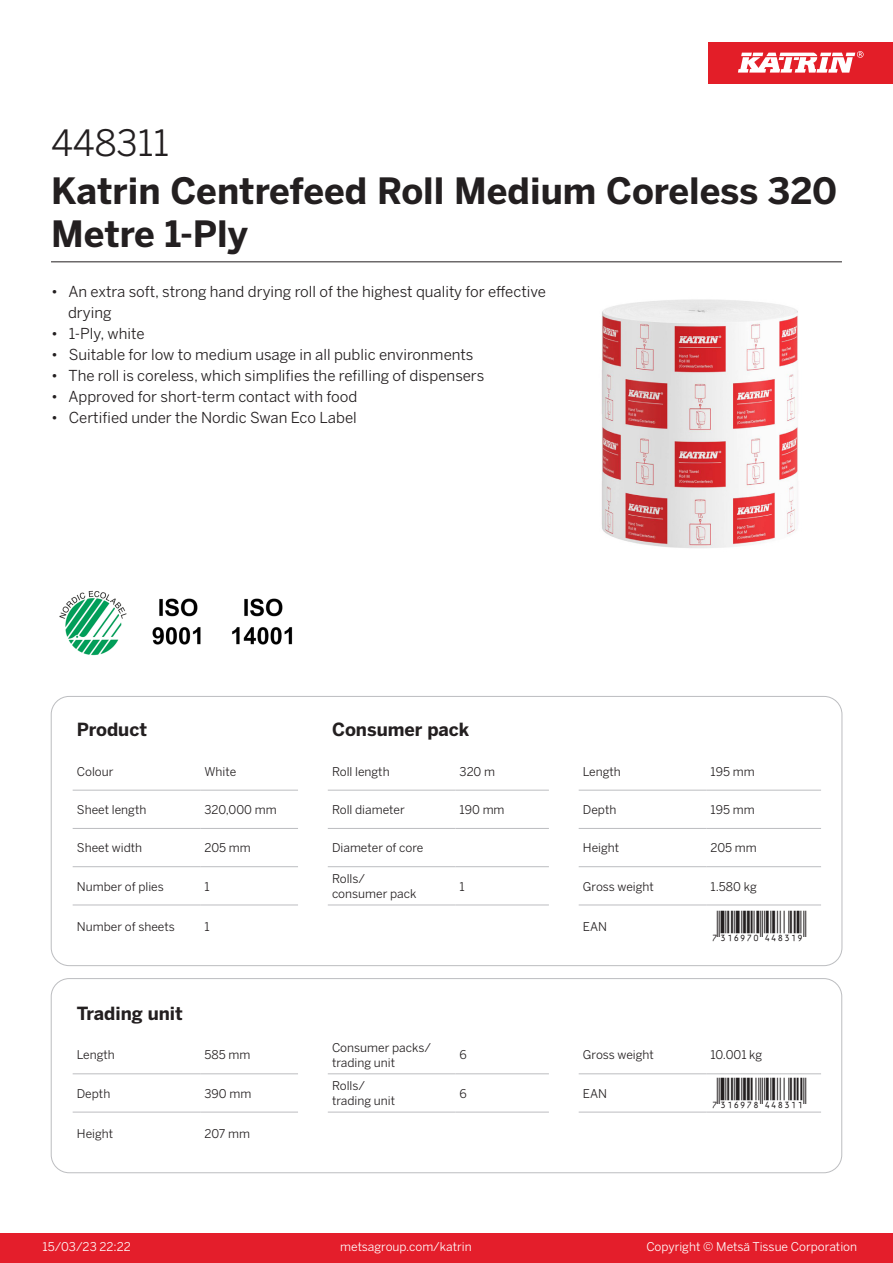
<style>
.page{position:relative;width:893px;height:1263px;background:#fff}
.page>*{position:absolute;margin:0;border:0;box-sizing:border-box;transform-origin:0 0}
.Product_Name{font:700 36px/43.2px "Benton Sans";color:#231f20}
.External_material_co{font:36px "Benton Sans";color:#231f20}
.T_EAN{font:30px "Viisas EAN Matala";color:#231f20}
.T_TableHeader{font:700 18px "Benton Sans";color:#231f20}
.MarketingBullets{font:15px/21px "Benton Sans";color:#231f20}
.T_TableBody{font:12px/14.4px "Benton Sans";color:#231f20}
.t1{font:12px "Benton Sans";color:#fff}
</style>
<div class="page">
<div style="left:0;top:1233px;width:893px;height:30px;background:#e41e2b"></div>
<div style="left:708px;top:43px;width:185px;height:41px;background:#e31e28"></div>
<svg style="left:738px;top:51px;width:126px;height:22px"></svg>
<hr style="left:73px;top:790px;width:127px;height:1px;background:#bcbdc0">
<hr style="left:200px;top:790px;width:98px;height:1px;background:#bcbdc0">
<hr style="left:328px;top:790px;width:127px;height:1px;background:#bcbdc0">
<hr style="left:455px;top:790px;width:94px;height:1px;background:#bcbdc0">
<hr style="left:579px;top:790px;width:127px;height:1px;background:#bcbdc0">
<hr style="left:706px;top:790px;width:115px;height:1px;background:#bcbdc0">
<hr style="left:73px;top:828px;width:127px;height:1px;background:#bcbdc0">
<hr style="left:200px;top:828px;width:98px;height:1px;background:#bcbdc0">
<hr style="left:328px;top:828px;width:127px;height:1px;background:#bcbdc0">
<hr style="left:455px;top:828px;width:94px;height:1px;background:#bcbdc0">
<hr style="left:579px;top:828px;width:127px;height:1px;background:#bcbdc0">
<hr style="left:706px;top:828px;width:115px;height:1px;background:#bcbdc0">
<hr style="left:73px;top:866px;width:127px;height:1px;background:#bcbdc0">
<hr style="left:200px;top:866px;width:98px;height:1px;background:#bcbdc0">
<hr style="left:328px;top:866px;width:127px;height:1px;background:#bcbdc0">
<hr style="left:455px;top:866px;width:94px;height:1px;background:#bcbdc0">
<hr style="left:579px;top:866px;width:127px;height:1px;background:#bcbdc0">
<hr style="left:706px;top:866px;width:115px;height:1px;background:#bcbdc0">
<hr style="left:73px;top:905px;width:127px;height:1px;background:#bcbdc0">
<hr style="left:200px;top:905px;width:98px;height:1px;background:#bcbdc0">
<hr style="left:328px;top:905px;width:127px;height:1px;background:#bcbdc0">
<hr style="left:455px;top:905px;width:94px;height:1px;background:#bcbdc0">
<hr style="left:579px;top:905px;width:127px;height:1px;background:#bcbdc0">
<hr style="left:706px;top:905px;width:115px;height:1px;background:#bcbdc0">
<hr style="left:73px;top:1073px;width:127px;height:1px;background:#bcbdc0">
<hr style="left:200px;top:1073px;width:98px;height:1px;background:#bcbdc0">
<hr style="left:328px;top:1073px;width:127px;height:1px;background:#bcbdc0">
<hr style="left:455px;top:1073px;width:94px;height:1px;background:#bcbdc0">
<hr style="left:579px;top:1073px;width:127px;height:1px;background:#bcbdc0">
<hr style="left:706px;top:1073px;width:115px;height:1px;background:#bcbdc0">
<hr style="left:73px;top:1112px;width:127px;height:1px;background:#bcbdc0">
<hr style="left:200px;top:1112px;width:98px;height:1px;background:#bcbdc0">
<hr style="left:328px;top:1112px;width:127px;height:1px;background:#bcbdc0">
<hr style="left:455px;top:1112px;width:94px;height:1px;background:#bcbdc0">
<hr style="left:579px;top:1112px;width:127px;height:1px;background:#bcbdc0">
<hr style="left:706px;top:1112px;width:115px;height:1px;background:#bcbdc0">
<div style="left:51px;top:978px;width:791px;height:195px;border:1px solid #bcbdc0;border-radius:18px"></div>
<img style="left:601px;top:299px;width:197px;height:249px">
<img style="left:59px;top:590px;width:68px;height:66px">
<img style="left:152px;top:598px;width:49px;height:47px">
<img style="left:232px;top:598px;width:61px;height:47px">
<hr style="left:51px;top:261px;width:791px;height:1px;background:#231f20">
<p class="External_material_co" style="left:51px;top:121px;width:119px">448311</p>
<p class="Product_Name" style="left:51px;top:170px;width:788px">Katrin Centrefeed Roll Medium Coreless 320<br>Metre 1-Ply</p>
<p class="MarketingBullets" style="left:68px;top:281px;width:479px;text-indent:-17px">• An extra soft, strong hand drying roll of the highest quality for effective drying</p>
<p class="MarketingBullets" style="left:51px;top:323px;width:95px">• 1-Ply, white</p>
<p class="MarketingBullets" style="left:51px;top:344px;width:424px">• Suitable for low to medium usage in all public environments</p>
<p class="MarketingBullets" style="left:51px;top:365px;width:435px">• The roll is coreless, which simplifies the refilling of dispensers</p>
<p class="MarketingBullets" style="left:51px;top:386px;width:308px">• Approved for short-term contact with food</p>
<p class="MarketingBullets" style="left:51px;top:407px;width:307px">• Certified under the Nordic Swan Eco Label</p>
<p class="T_TableHeader" style="left:77px;top:718px;width:72px">Product</p>
<p class="T_TableHeader" style="left:332px;top:718px;width:139px">Consumer pack</p>
<p class="T_TableBody" style="left:77px;top:764px;width:38px">Colour</p>
<p class="T_TableBody" style="left:204px;top:764px;width:33px">White</p>
<p class="T_TableBody" style="left:332px;top:764px;width:59px">Roll length</p>
<p class="T_TableBody" style="left:460px;top:764px;width:37px">320 m</p>
<p class="T_TableBody" style="left:583px;top:764px;width:39px">Length</p>
<p class="T_TableBody" style="left:710px;top:764px;width:46px">195 mm</p>
<p class="T_TableBody" style="left:77px;top:802px;width:71px">Sheet length</p>
<p class="T_TableBody" style="left:204px;top:802px;width:74px">320,000 mm</p>
<p class="T_TableBody" style="left:332px;top:802px;width:74px">Roll diameter</p>
<p class="T_TableBody" style="left:460px;top:802px;width:46px">190 mm</p>
<p class="T_TableBody" style="left:583px;top:802px;width:35px">Depth</p>
<p class="T_TableBody" style="left:710px;top:802px;width:46px">195 mm</p>
<p class="T_TableBody" style="left:77px;top:841px;width:67px">Sheet width</p>
<p class="T_TableBody" style="left:204px;top:841px;width:48px">205 mm</p>
<p class="T_TableBody" style="left:332px;top:841px;width:93px">Diameter of core</p>
<p class="T_TableBody" style="left:583px;top:841px;width:38px">Height</p>
<p class="T_TableBody" style="left:710px;top:841px;width:48px">205 mm</p>
<p class="T_TableBody" style="left:77px;top:879px;width:88px">Number of plies</p>
<p class="T_TableBody" style="left:204px;top:879px;width:7px">1</p>
<p class="T_TableBody" style="left:332px;top:872px;width:35px">Rolls/</p>
<p class="T_TableBody" style="left:332px;top:886px;width:86px">consumer pack</p>
<p class="T_TableBody" style="left:460px;top:879px;width:7px">1</p>
<p class="T_TableBody" style="left:583px;top:879px;width:72px">Gross weight</p>
<p class="T_TableBody" style="left:710px;top:879px;width:48px">1.580 kg</p>
<p class="T_TableBody" style="left:77px;top:919px;width:99px">Number of sheets</p>
<p class="T_TableBody" style="left:204px;top:919px;width:7px">1</p>
<p class="T_TableBody" style="left:583px;top:919px;width:26px">EAN</p>
<p class="T_EAN" style="left:710px;top:911px;width:97px">*7316970448319*</p>
<p class="T_TableHeader" style="left:77px;top:1002px;width:108px">Trading unit</p>
<p class="T_TableBody" style="left:77px;top:1048px;width:39px">Length</p>
<p class="T_TableBody" style="left:204px;top:1048px;width:47px">585 mm</p>
<p class="T_TableBody" style="left:332px;top:1041px;width:100px">Consumer packs/ trading unit</p>
<p class="T_TableBody" style="left:460px;top:1048px;width:9px">6</p>
<p class="T_TableBody" style="left:583px;top:1048px;width:72px">Gross weight</p>
<p class="T_TableBody" style="left:710px;top:1048px;width:53px">10.001 kg</p>
<p class="T_TableBody" style="left:77px;top:1086px;width:35px">Depth</p>
<p class="T_TableBody" style="left:204px;top:1086px;width:48px">390 mm</p>
<p class="T_TableBody" style="left:460px;top:1086px;width:9px">6</p>
<p class="T_TableBody" style="left:583px;top:1086px;width:26px">EAN</p>
<p class="T_EAN" style="left:710px;top:1077px;width:97px">*7316978448311*</p>
<p class="T_TableBody" style="left:332px;top:1079px;width:35px">Rolls/</p>
<p class="T_TableBody" style="left:332px;top:1093px;width:65px">trading unit</p>
<p class="T_TableBody" style="left:77px;top:1126px;width:38px">Height</p>
<p class="T_TableBody" style="left:204px;top:1126px;width:47px">207 mm</p>
<p class="t1" style="left:43px;top:1239px;width:90px">15/03/23 22:22</p>
<p class="t1" style="left:340px;top:1239px;width:133px">metsagroup.com/katrin</p>
<p class="t1" style="left:646px;top:1239px;width:212px">Copyright © Metsä Tissue Corporation</p>
</div>
